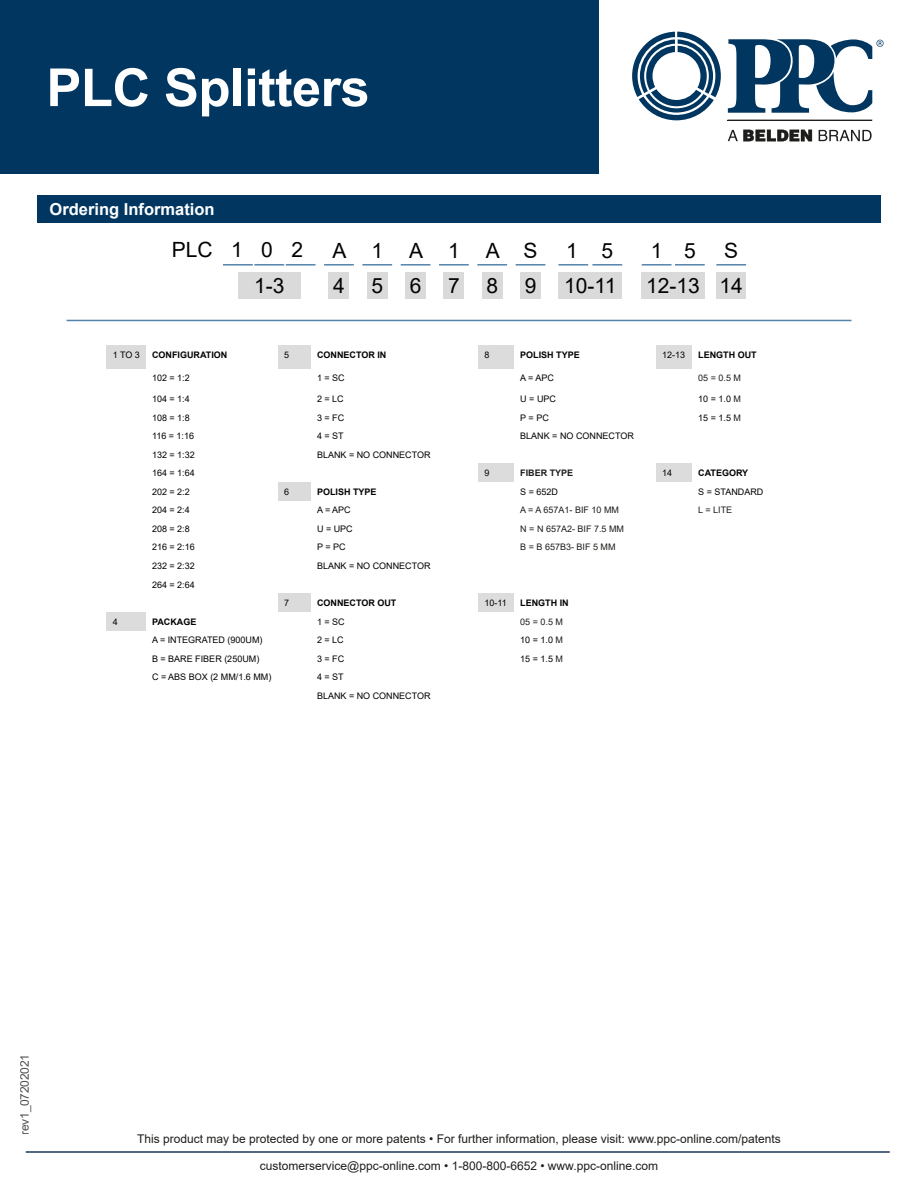
<style>
.page{position:relative;width:918px;height:1188px;background:#fff}
.page>*{position:absolute;margin:0;border:0;box-sizing:border-box;transform-origin:0 0}
.t1{font:700 52.5px "Arial";letter-spacing:-.01em;color:#fff}
.t2{font:21px "Arial";color:#020203}
.t3{font:700 16.5px "Arial";color:#fff}
.t4{font:12px/26.1px "Arial";color:#1d1d1b;text-align:center}
.t5{font:12px "Arial";letter-spacing:-.02em;color:#13120e}
.t6{font:9px "Arial";color:#020203}
.t7{font:700 9px "Arial";color:#020203}
.t8{font:9px "Arial";color:#1d1d1b}
.t9{font:700 9px "Arial";color:#1d1d1b}
.s1{color:#1d1d1b}
</style>
<div class="page">
<hr style="left:26px;top:1151px;width:864px;height:2px;background:#1c3660">
<div style="left:0;top:0;width:598px;height:174px;background:#003660"></div>
<svg style="left:632px;top:32px;width:89px;height:88px"></svg>
<svg style="left:728px;top:39px;width:156px;height:74px"></svg>
<hr style="left:728px;top:120px;width:144px;height:1px;background:#1d1d1b">
<svg style="left:728px;top:130px;width:84px;height:11px"></svg>
<svg style="left:819px;top:130px;width:53px;height:11px"></svg>
<hr style="left:67px;top:320px;width:784px;height:1px;background:#5382aa">
<hr style="left:324px;top:264px;width:30px;height:2px;background:#5483ab">
<hr style="left:362px;top:264px;width:30px;height:2px;background:#5483ab">
<hr style="left:401px;top:264px;width:29px;height:2px;background:#5483ab">
<hr style="left:439px;top:264px;width:30px;height:2px;background:#5483ab">
<hr style="left:477px;top:264px;width:30px;height:2px;background:#5483ab">
<hr style="left:516px;top:264px;width:29px;height:2px;background:#5483ab">
<hr style="left:716px;top:264px;width:30px;height:2px;background:#5483ab">
<hr style="left:642px;top:264px;width:30px;height:2px;background:#5483ab">
<hr style="left:558px;top:264px;width:30px;height:2px;background:#5483ab">
<hr style="left:675px;top:264px;width:30px;height:2px;background:#5483ab">
<hr style="left:592px;top:264px;width:30px;height:2px;background:#5483ab">
<hr style="left:254px;top:264px;width:30px;height:2px;background:#5483ab">
<hr style="left:286px;top:264px;width:30px;height:2px;background:#5483ab">
<hr style="left:223px;top:264px;width:30px;height:2px;background:#5483ab">
<div style="left:329px;top:272px;width:20px;height:27px;background:#dadada"></div>
<div style="left:641px;top:272px;width:64px;height:27px;background:#dadada"></div>
<div style="left:558px;top:272px;width:64px;height:27px;background:#dadada"></div>
<div style="left:716px;top:272px;width:30px;height:27px;background:#dadada"></div>
<div style="left:238px;top:272px;width:63px;height:27px;background:#dadada"></div>
<div style="left:367px;top:272px;width:21px;height:27px;background:#dadada"></div>
<div style="left:405px;top:272px;width:21px;height:27px;background:#dadada"></div>
<div style="left:443px;top:272px;width:21px;height:27px;background:#dadada"></div>
<div style="left:482px;top:272px;width:21px;height:27px;background:#dadada"></div>
<div style="left:520px;top:272px;width:21px;height:27px;background:#dadada"></div>
<div style="left:107px;top:345px;width:39px;height:24px;background:#dbdbdb"></div>
<div style="left:278px;top:345px;width:33px;height:24px;background:#dcdcdc"></div>
<div style="left:478px;top:345px;width:36px;height:24px;background:#dcdcdc"></div>
<div style="left:656px;top:345px;width:36px;height:24px;background:#dcdcdc"></div>
<div style="left:478px;top:464px;width:36px;height:18px;background:#dcdcdc"></div>
<div style="left:656px;top:464px;width:36px;height:18px;background:#dcdcdc"></div>
<div style="left:278px;top:482px;width:33px;height:19px;background:#dbdbdb"></div>
<div style="left:278px;top:594px;width:33px;height:18px;background:#dbdbdb"></div>
<div style="left:478px;top:594px;width:36px;height:18px;background:#dcdcdc"></div>
<div style="left:107px;top:612px;width:39px;height:19px;background:#dcdcdc"></div>
<div style="left:37px;top:195px;width:844px;height:28px;background:#003660"></div>
<h1 class="t1" style="left:46px;top:51px;width:325px">PLC Splitters</h1>
<p class="t3" style="left:50px;top:197px;width:167px">Ordering Information</p>
<p class="t2" style="left:172px;top:235px;width:42px">PLC</p>
<p class="t2" style="left:231px;top:235px;width:13px">1</p>
<p class="t2" style="left:261px;top:235px;width:13px">0</p>
<p class="t2" style="left:291px;top:235px;width:13px">2</p>
<p class="t2" style="left:524px;top:236px;width:16px">S</p>
<p class="t2" style="left:651px;top:236px;width:13px">1</p>
<p class="t2" style="left:684px;top:236px;width:13px">5</p>
<p class="t2" style="left:724px;top:236px;width:16px">S</p>
<p class="t2" style="left:371px;top:236px;width:13px">1</p>
<p class="t2" style="left:448px;top:236px;width:13px">1</p>
<p class="t2" style="left:566px;top:236px;width:13px">1</p>
<p class="t2" style="left:486px;top:271px;width:13px">8</p>
<p class="t2" style="left:333px;top:236px;width:16px">A</p>
<p class="t2" style="left:409px;top:236px;width:16px">A</p>
<p class="t2" style="left:486px;top:236px;width:16px">A</p>
<p class="t2" style="left:602px;top:236px;width:13px">5</p>
<p class="t2" style="left:525px;top:271px;width:13px">9</p>
<p class="t2" style="left:254px;top:271px;width:32px">1-3</p>
<p class="t2" style="left:371px;top:271px;width:13px">5</p>
<p class="t2" style="left:564px;top:271px;width:54px">10-11</p>
<p class="t2" style="left:646px;top:271px;width:55px">12-13</p>
<p class="t2" style="left:720px;top:271px;width:25px">14</p>
<p class="t2" style="left:410px;top:271px;width:13px">6</p>
<p class="t2" style="left:448px;top:271px;width:13px">7</p>
<p class="t2" style="left:333px;top:271px;width:13px">4</p>
<p class="t6" style="left:113px;top:348px;width:29px">1 TO 3</p>
<p class="t7" style="left:152px;top:348px;width:77px">CONFIGURATION</p>
<p class="t6" style="left:284px;top:348px;width:7px">5</p>
<p class="t7" style="left:317px;top:348px;width:71px">CONNECTOR IN</p>
<p class="t6" style="left:484px;top:348px;width:7px">8</p>
<p class="t7" style="left:520px;top:348px;width:61px">POLISH TYPE</p>
<p class="t6" style="left:662px;top:348px;width:25px">12-13</p>
<p class="t7" style="left:698px;top:348px;width:60px">LENGTH OUT</p>
<p class="t6" style="left:152px;top:372px;width:39px">102 = 1:2</p>
<p class="t6" style="left:317px;top:372px;width:29px">1 = SC</p>
<p class="t6" style="left:520px;top:372px;width:35px">A = APC</p>
<p class="t8" style="left:698px;top:372px;width:44px">05 = 0.5 M</p>
<p class="t6" style="left:152px;top:393px;width:39px">104 = 1:4</p>
<p class="t6" style="left:317px;top:393px;width:28px">2 = LC</p>
<p class="t6" style="left:520px;top:393px;width:37px">U = UPC</p>
<p class="t6" style="left:698px;top:393px;width:44px">10 = 1.0 <span class="s1">M</span></p>
<p class="t6" style="left:152px;top:411px;width:39px">108 = 1:8</p>
<p class="t6" style="left:317px;top:411px;width:29px">3 = FC</p>
<p class="t6" style="left:520px;top:411px;width:30px">P = PC</p>
<p class="t6" style="left:698px;top:411px;width:44px">15 = 1.5 <span class="s1">M</span></p>
<p class="t6" style="left:152px;top:430px;width:44px">116 = 1:16</p>
<p class="t6" style="left:317px;top:430px;width:28px">4 = ST</p>
<p class="t6" style="left:520px;top:430px;width:115px">BLANK = NO CONNECTOR</p>
<p class="t6" style="left:152px;top:448px;width:44px">132 = 1:32</p>
<p class="t6" style="left:317px;top:448px;width:115px">BLANK = NO CONNECTOR</p>
<p class="t6" style="left:152px;top:467px;width:44px">164 = 1:64</p>
<p class="t6" style="left:484px;top:467px;width:7px">9</p>
<p class="t9" style="left:520px;top:467px;width:55px">FIBER TYPE</p>
<p class="t6" style="left:662px;top:467px;width:12px">14</p>
<p class="t7" style="left:698px;top:467px;width:52px">CATEGORY</p>
<p class="t6" style="left:152px;top:485px;width:39px">202 = 2:2</p>
<p class="t6" style="left:284px;top:485px;width:7px">6</p>
<p class="t7" style="left:317px;top:485px;width:61px">POLISH TYPE</p>
<p class="t6" style="left:520px;top:485px;width:39px">S = 652D</p>
<p class="t6" style="left:698px;top:485px;width:67px">S = STANDARD</p>
<p class="t6" style="left:152px;top:504px;width:39px">204 = 2:4</p>
<p class="t6" style="left:317px;top:504px;width:35px">A = APC</p>
<p class="t8" style="left:520px;top:504px;width:100px">A = A 657A1- BIF 10 MM</p>
<p class="t8" style="left:698px;top:504px;width:35px">L = LITE</p>
<p class="t6" style="left:152px;top:523px;width:39px">208 = 2:8</p>
<p class="t6" style="left:317px;top:523px;width:37px">U = UPC</p>
<p class="t8" style="left:520px;top:523px;width:105px">N = N 657A2- BIF 7.5 MM</p>
<p class="t6" style="left:152px;top:541px;width:44px">216 = 2:16</p>
<p class="t6" style="left:317px;top:541px;width:30px">P = PC</p>
<p class="t8" style="left:520px;top:541px;width:97px">B = B 657B3- BIF 5 MM</p>
<p class="t6" style="left:152px;top:560px;width:44px">232 = 2:32</p>
<p class="t6" style="left:317px;top:560px;width:115px">BLANK = NO CONNECTOR</p>
<p class="t6" style="left:152px;top:578px;width:44px">264 = 2:64</p>
<p class="t6" style="left:284px;top:597px;width:7px">7</p>
<p class="t7" style="left:317px;top:597px;width:81px">CONNECTOR OUT</p>
<p class="t6" style="left:484px;top:597px;width:24px">10-11</p>
<p class="t7" style="left:520px;top:597px;width:50px">LENGTH IN</p>
<p class="t6" style="left:113px;top:615px;width:7px">4</p>
<p class="t7" style="left:152px;top:615px;width:46px">PACKAGE</p>
<p class="t6" style="left:317px;top:615px;width:29px">1 = SC</p>
<p class="t8" style="left:520px;top:615px;width:44px">05 = 0.5 M</p>
<p class="t6" style="left:152px;top:634px;width:112px">A = INTEGRATED (900UM)</p>
<p class="t6" style="left:317px;top:634px;width:28px">2 = LC</p>
<p class="t6" style="left:520px;top:634px;width:44px">10 = 1.0 <span class="s1">M</span></p>
<p class="t6" style="left:152px;top:652px;width:109px">B = BARE FIBER (250UM)</p>
<p class="t6" style="left:317px;top:652px;width:29px">3 = FC</p>
<p class="t6" style="left:520px;top:652px;width:44px">15 = 1.5 <span class="s1">M</span></p>
<p class="t6" style="left:152px;top:671px;width:121px">C = ABS BOX (2 MM/1.6 MM)</p>
<p class="t6" style="left:317px;top:671px;width:28px">4 = ST</p>
<p class="t6" style="left:317px;top:689px;width:115px">BLANK = NO CONNECTOR</p>
<h3 class="t5" style="left:16px;top:1135px;width:82px;rotate:-90deg">rev1_07202021</h3>
<h3 class="t4" style="left:137px;top:1126px;width:645px">This product may be protected by one or more patents • For further information, please visit: www.ppc-online.com/patents customerservice@ppc-online.com • 1-800-800-6652 • www.ppc-online.com</h3>
</div>
